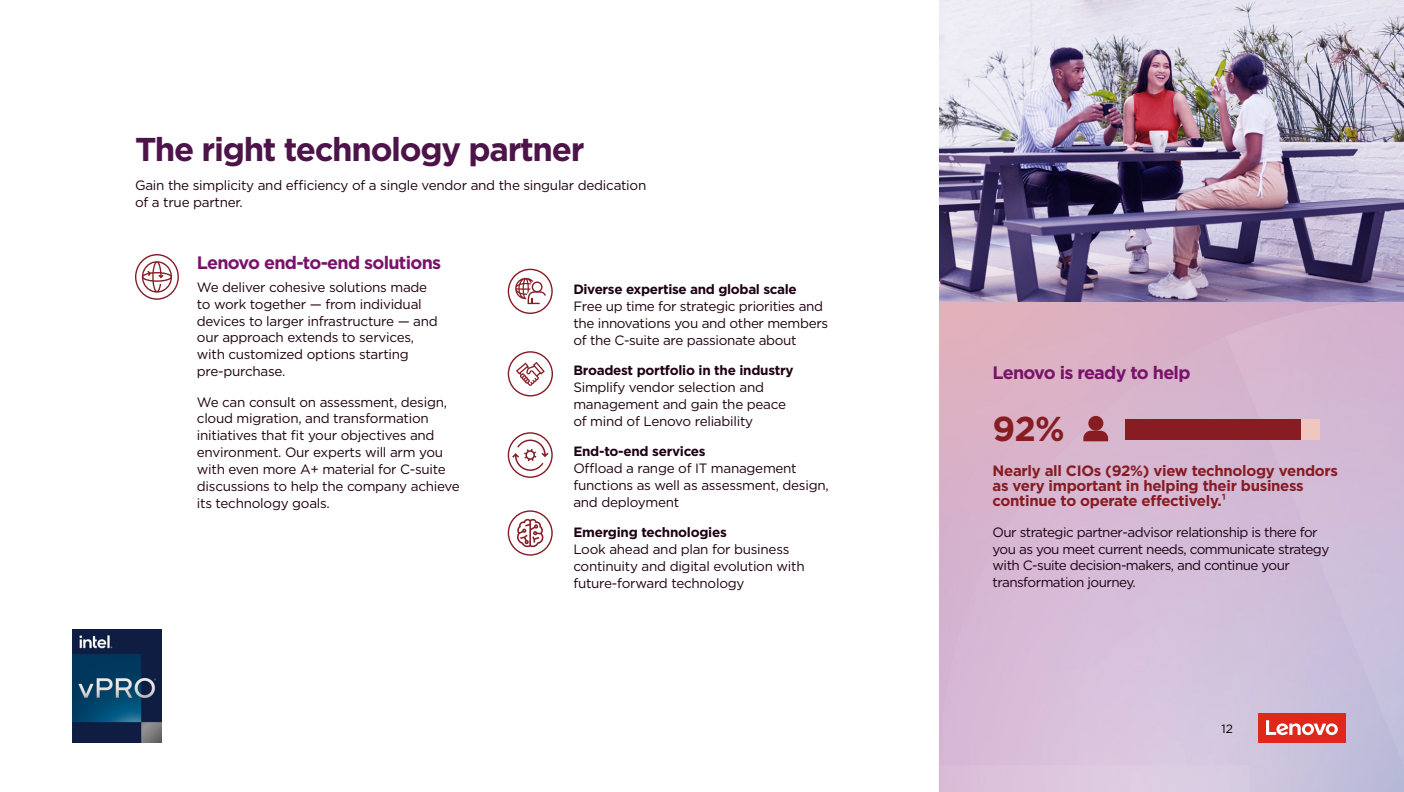
<style>
.page{position:relative;width:1404px;height:792px;background:#fff}
.page>*{position:absolute;margin:0;border:0;box-sizing:border-box;transform-origin:0 0}
.t1{font:700 34.5px "Gotham";color:#871c23}
.t2{font:700 33px "Gotham";letter-spacing:-.04em;color:#4d144a}
.t3{font:700 18px "Gotham";letter-spacing:-.04em;color:#7a126b}
.t4{font:700 15px/15px "Gotham";letter-spacing:-.02em;color:#871c23}
.t5{font:13.5px/16.8px "Gotham";letter-spacing:-.02em;color:#1e0013}
.t6{font:13.5px/16.8px "Gotham";letter-spacing:-.04em;color:#1e0013}
.t7{font:700 13.5px "Gotham";letter-spacing:-.02em;color:#1e0013}
.t8{font:12px "Gotham";color:#000}
</style>
<div class="page">
<img style="left:939px;top:0;width:465px;height:792px">
<svg style="left:135px;top:254px;width:44px;height:46px"></svg>
<div style="left:1125px;top:419px;width:195px;height:21px;background:#f0c7bf"></div>
<div style="left:1125px;top:419px;width:176px;height:21px;background:#871c23"></div>
<div style="left:1088px;top:416px;width:15px;height:14px;background:#871c23;border-radius:50%"></div>
<svg style="left:1083px;top:430px;width:25px;height:11px"></svg>
<svg style="left:508px;top:269px;width:45px;height:45px"></svg>
<svg style="left:508px;top:510px;width:45px;height:45px"></svg>
<svg style="left:508px;top:432px;width:45px;height:46px"></svg>
<svg style="left:508px;top:351px;width:45px;height:45px"></svg>
<div style="left:1258px;top:713px;width:88px;height:30px;background:#df271c"></div>
<svg style="left:1266px;top:720px;width:72px;height:15px"></svg>
<img style="left:72px;top:629px;width:90px;height:113px">
<h2 class="t2" style="left:135px;top:128px;width:451px">The right technology partner</h2>
<p class="t5" style="left:135px;top:177px;width:513px">Gain the simplicity and efficiency of a single vendor and the singular dedication of a true partner.</p>
<h3 class="t3" style="left:197px;top:250px;width:246px">Lenovo end-to-end solutions</h3>
<p class="t5" style="left:197px;top:278px;width:242px">We deliver cohesive solutions made to work together — from individual devices to larger infrastructure — and our approach extends to services, with customized options starting pre-purchase.</p>
<p class="t5" style="left:197px;top:393px;width:264px">We can consult on assessment, design, cloud migration, and transformation initiatives that fit your objectives and environment. Our experts will arm you with even more A+ material for C-suite discussions to help the company achieve its technology goals.</p>
<p class="t7" style="left:573px;top:280px;width:225px">Diverse expertise and global scale</p>
<p class="t5" style="left:573px;top:297px;width:256px">Free up time for strategic priorities and the innovations you and other members of the C-suite are passionate about</p>
<p class="t7" style="left:573px;top:361px;width:222px">Broadest portfolio in the industry</p>
<p class="t5" style="left:573px;top:378px;width:214px">Simplify vendor selection and management and gain the peace of mind of Lenovo reliability</p>
<p class="t7" style="left:573px;top:442px;width:134px">End-to-end services</p>
<p class="t5" style="left:573px;top:459px;width:257px">Offload a range of IT management functions as well as assessment, design, and deployment</p>
<p class="t7" style="left:573px;top:523px;width:155px">Emerging technologies</p>
<p class="t5" style="left:573px;top:540px;width:233px">Look ahead and plan for business continuity and digital evolution with future-forward technology</p>
<h3 class="t3" style="left:993px;top:361px;width:199px">Lenovo is ready to help</h3>
<h1 class="t1" style="left:993px;top:406px;width:74px">92%</h1>
<p class="t4" style="left:993px;top:463px;width:347px">Nearly all CIOs (92%) view technology vendors as very important in helping their business continue to operate effectively.¹</p>
<p class="t6" style="left:993px;top:523px;width:338px">Our strategic partner-advisor relationship is there for you as you meet current needs, communicate strategy with C-suite decision-makers, and continue your transformation journey.</p>
<p class="t8" style="left:1222px;top:721px;width:13px">12</p>
</div>
